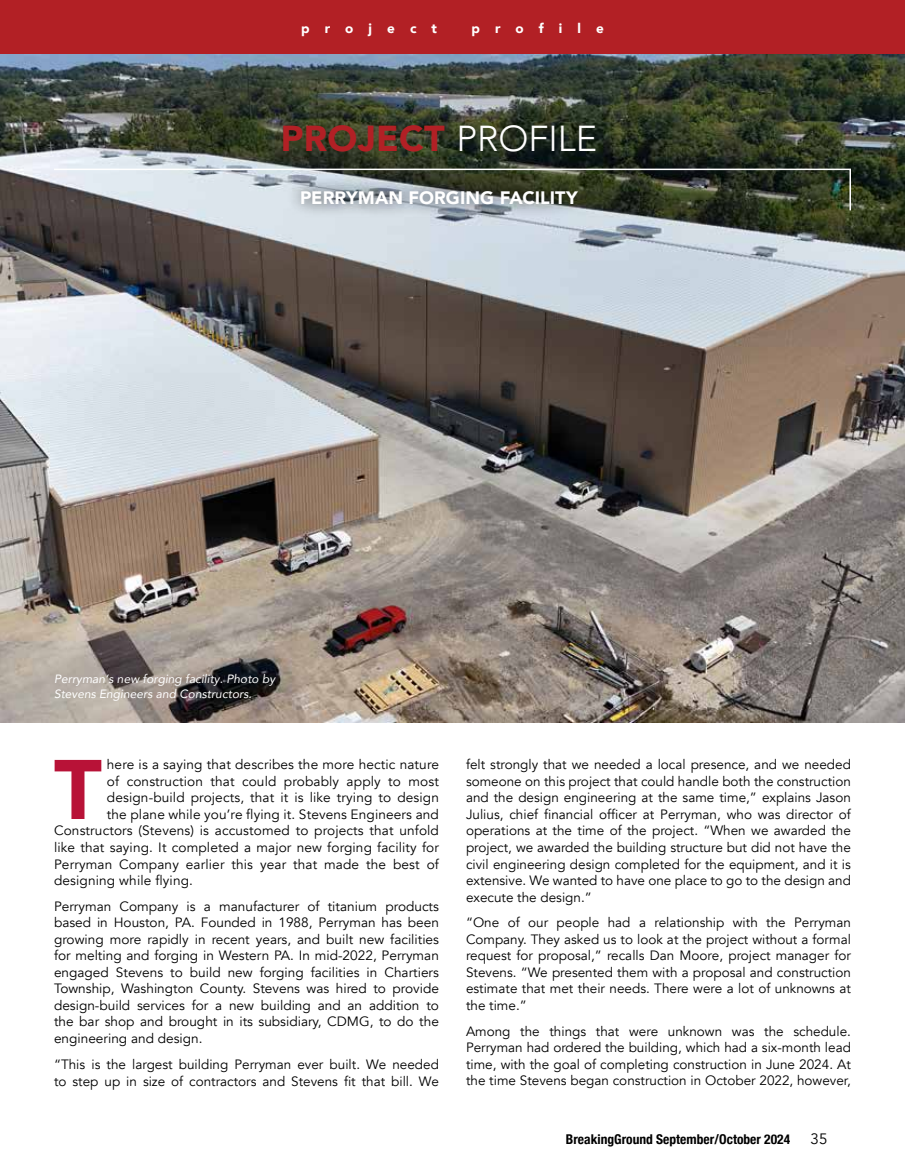
<style>
.page{position:relative;width:905px;height:1175px;background:#fff}
.page>*{position:absolute;margin:0;border:0;box-sizing:border-box;transform-origin:0 0}
.t1{font:900 83.4px "Avenir";color:#b81237}
.t2{font:900 36px "Avenir";letter-spacing:.01em;color:#b22025}
.t3{font:900 18px "Avenir";letter-spacing:.005em;color:#fff}
.t4{font:15px "Avenir";color:#000}
.t5{font:13.5px/16.5px "Avenir";letter-spacing:.01em;color:#000;text-align:justify}
.t6{font:700 condensed 13.5px "Helvetica Neue";color:#000}
.t7{font:900 13.5px "Avenir";letter-spacing:1.12em;color:#fff}
.t8{font:italic 12px/15px "Avenir";color:#fff}
.s1{font-weight:300;color:#fff}
</style>
<div class="page">
<img style="left:0;top:53px;width:904px;height:669px">
<div style="left:0;top:0;width:904px;height:53px;background:#b22025"></div>
<div style="left:287px;top:176px;width:304px;height:43px;background:#000;opacity:.75"></div>
<svg style="left:53px;top:168px;width:798px;height:44px;background:#7a817b"></svg>
<p class="t7" style="left:301px;top:17px;width:137px">project</p>
<p class="t7" style="left:471px;top:17px;width:134px">profile</p>
<h2 class="t2" style="left:281px;top:107px;width:318px">PROJECT <span class="s1">PROFILE</span></h2>
<h3 class="t3" style="left:300px;top:182px;width:279px">PERRYMAN FORGING FACILITY</h3>
<p class="t8" style="left:54px;top:671px;width:223px">Perryman’s new forging facility. Photo by<br>Stevens Engineers and Constructors.</p>
<h1 class="t1" style="left:54px;top:718px;width:49px">T</h1>
<p class="t5" style="left:107px;top:757px;width:333px">here is a saying that describes the more hectic nature</p>
<p class="t5" style="left:107px;top:773px;width:333px">of construction that could probably apply to most</p>
<p class="t5" style="left:107px;top:789px;width:333px">design-build projects, that it is like trying to design</p>
<p class="t5" style="left:107px;top:806px;width:333px">the plane while you’re flying it. Stevens Engineers and</p>
<p class="t5" style="left:54px;top:822px;width:386px">Constructors (Stevens) is accustomed to projects that unfold</p>
<p class="t5" style="left:54px;top:839px;width:386px">like that saying. It completed a major new forging facility for</p>
<p class="t5" style="left:54px;top:855px;width:386px">Perryman Company earlier this year that made the best of</p>
<p class="t5" style="left:54px;top:872px;width:140px">designing while flying.</p>
<p class="t5" style="left:54px;top:898px;width:386px">Perryman Company is a manufacturer of titanium products based in Houston, PA. Founded in 1988, Perryman has been growing more rapidly in recent years, and built new facilities for melting and forging in Western PA. In mid-2022, Perryman engaged Stevens to build new forging facilities in Chartiers Township, Washington County. Stevens was hired to provide design-build services for a new building and an addition to the bar shop and brought in its subsidiary, CDMG, to do the engineering and design.</p>
<p class="t5" style="left:54px;top:1056px;width:386px">“This is the largest building Perryman ever built. We needed to step up in size of contractors and Stevens fit that bill. We</p>
<p class="t5" style="left:466px;top:756px;width:386px">felt strongly that we needed a local presence, and we needed someone on this project that could handle both the construction and the design engineering at the same time,” explains Jason Julius, chief financial officer at Perryman, who was director of operations at the time of the project. “When we awarded the project, we awarded the building structure but did not have the civil engineering design completed for the equipment, and it is extensive. We wanted to have one place to go to the design and execute the design.”</p>
<p class="t5" style="left:466px;top:914px;width:386px">“One of our people had a relationship with the Perryman Company. They asked us to look at the project without a formal request for proposal,” recalls Dan Moore, project manager for Stevens. “We presented them with a proposal and construction estimate that met their needs. There were a lot of unknowns at the time.”</p>
<p class="t5" style="left:466px;top:1023px;width:386px">Among the things that were unknown was the schedule.<br>Perryman had ordered the building, which had a six-month lead time, with the goal of completing construction in June 2024. At the time Stevens began construction in October 2022, however,</p>
<p class="t6" style="left:566px;top:1128px;width:226px">BreakingGround September/October 2024</p>
<p class="t4" style="left:810px;top:1130px;width:19px">35</p>
</div>
